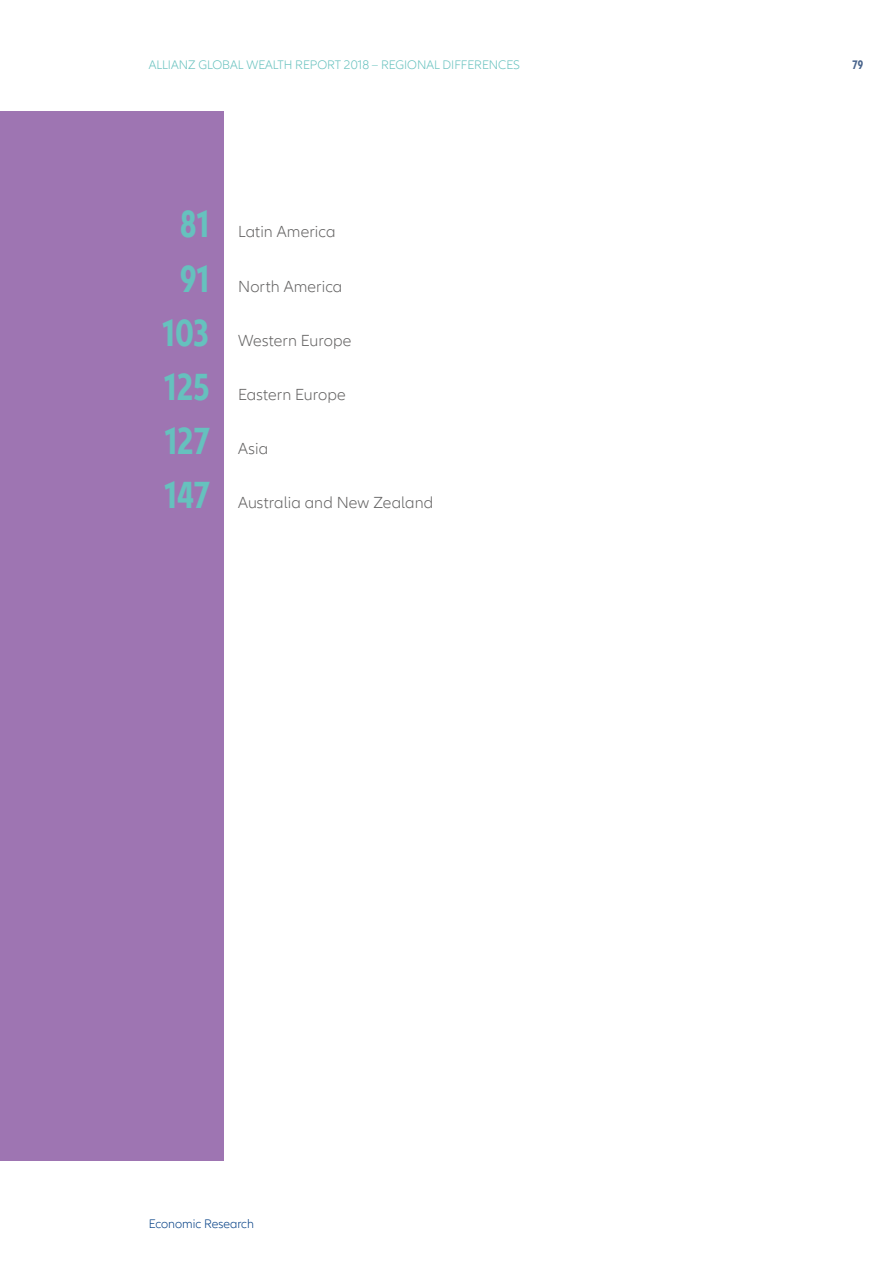
<style>
.page{position:relative;width:893px;height:1263px;background:#fff}
.page>*{position:absolute;margin:0;border:0;box-sizing:border-box;transform-origin:0 0}
.t1{font:700 condensed 39px/54.2px "Allianz Neo";letter-spacing:-.005em;color:#66c1be;text-align:center}
.t2{font:300 16.5px "Allianz Neo";letter-spacing:.005em;color:#646363}
.t3{font:300 12.75px "Allianz Neo";color:#66c1be}
.t4{font:300 12.75px "Allianz Neo";color:#033f85}
.t5{font:700 condensed 12.75px "Allianz Neo";color:#49648c}
</style>
<div class="page">
<div style="left:0;top:111px;width:223px;height:1050px;background:#9e75b2"></div>
<p class="t3" style="left:149px;top:58px;width:373px">ALLIANZ GLOBAL WEALTH REPORT 2018 – REGIONAL DIFFERENCES</p>
<p class="t5" style="left:852px;top:58px;width:12px">79</p>
<h1 class="t1" style="left:163px;top:198px;width:49px">81<br>91<br>103<br>125<br>127<br>147</h1>
<p class="t2" style="left:238px;top:223px;width:99px">Latin America</p>
<p class="t2" style="left:238px;top:277px;width:106px">North America</p>
<p class="t2" style="left:238px;top:331px;width:115px">Western Europe</p>
<p class="t2" style="left:238px;top:385px;width:109px">Eastern Europe</p>
<p class="t2" style="left:238px;top:439px;width:32px">Asia</p>
<p class="t2" style="left:238px;top:493px;width:197px">Australia and New Zealand</p>
<p class="t4" style="left:149px;top:1217px;width:107px">Economic Research</p>
</div>
